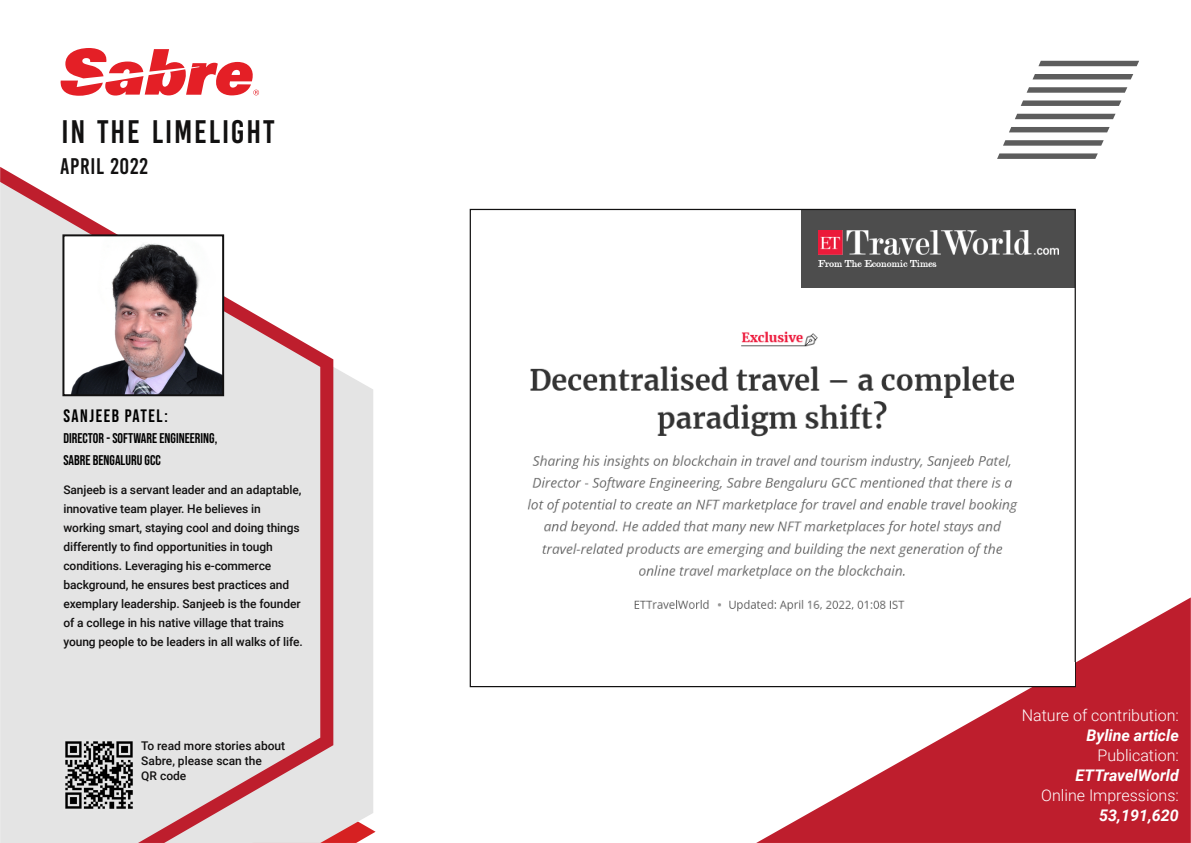
<style>
.page{position:relative;width:1191px;height:843px;background:#fff}
.page>*{position:absolute;margin:0;border:0;box-sizing:border-box;transform-origin:0 0}
.t1{font:32.5px "Bebas Kai";letter-spacing:.055em;color:#121111}
.t2{font:22.6px "Bebas Kai";letter-spacing:.03em;color:#121111}
.t3{font:17.9px "Bebas Neue";letter-spacing:.085em;color:#000}
.t4{font:300 16px "Roboto";color:#fff}
.t5{font:italic 700 16px "Roboto";color:#fff}
.t6{font:14px/21.5px "Bebas Neue";color:#000}
.t7{font:500 12px/19px "Roboto";letter-spacing:-.01em;color:#121111}
</style>
<div class="page">
<svg style="left:333px;top:359px;width:40px;height:483px;fill:#e4e4e4"></svg>
<svg style="left:0;top:167px;width:333px;height:675px;fill:#e4e4e4"></svg>
<img style="left:63px;top:739px;width:71px;height:70px">
<img style="left:65px;top:237px;width:156px;height:156px">
<div style="left:62px;top:234px;width:162px;height:162px;border:2px solid #121111"></div>
<svg style="left:60px;top:48px;width:199px;height:48px"></svg>
<svg style="left:1038px;top:61px;width:101px;height:5px"></svg>
<svg style="left:1032px;top:74px;width:101px;height:5px"></svg>
<svg style="left:1027px;top:87px;width:100px;height:6px"></svg>
<svg style="left:1021px;top:100px;width:100px;height:6px"></svg>
<svg style="left:1015px;top:114px;width:100px;height:5px"></svg>
<svg style="left:1009px;top:127px;width:101px;height:5px"></svg>
<svg style="left:1003px;top:140px;width:101px;height:6px"></svg>
<svg style="left:997px;top:153px;width:101px;height:6px"></svg>
<img style="left:527px;top:331px;width:491px;height:281px">
<svg style="left:756px;top:597px;width:435px;height:245px;fill:#be1e2d"></svg>
<div style="left:801px;top:209px;width:274px;height:78px;background:#4d4d4d"></div>
<img style="left:818px;top:230px;width:240px;height:37px">
<div style="left:471px;top:662px;width:604px;height:23px;background:#fff"></div>
<h1 class="t1" style="left:62px;top:119px;width:214px">IN THE LIMELIGHT</h1>
<h2 class="t2" style="left:60px;top:157px;width:89px">APRIL 2022</h2>
<h3 class="t3" style="left:63px;top:405px;width:106px">SANJEEB PATEL:</h3>
<p class="t6" style="left:63px;top:428px;width:155px">DIRECTOR - SOFTWARE ENGINEERING,<br>SABRE BENGALURU GCC</p>
<p class="t7" style="left:63px;top:481px;width:241px">Sanjeeb is a servant leader and an adaptable, innovative team player. He believes in working smart, staying cool and doing things differently to find opportunities in tough conditions. Leveraging his e-commerce background, he ensures best practices and exemplary leadership. Sanjeeb is the founder of a college in his native village that trains young people to be leaders in all walks of life.</p>
<p class="t7" style="left:141px;top:738px;width:145px;line-height:15px">To read more stories about<br>Sabre, please scan the<br>QR code</p>
<h3 class="t4" style="left:1022px;top:708px;width:158px">Nature of contribution:</h3>
<h3 class="t5" style="left:1086px;top:728px;width:94px">Byline article</h3>
<h3 class="t4" style="left:1097px;top:748px;width:83px">Publication:</h3>
<h3 class="t5" style="left:1075px;top:768px;width:105px">ETTravelWorld</h3>
<h3 class="t4" style="left:1041px;top:788px;width:139px">Online Impressions:</h3>
<h3 class="t5" style="left:1099px;top:808px;width:81px">53,191,620</h3>
</div>
